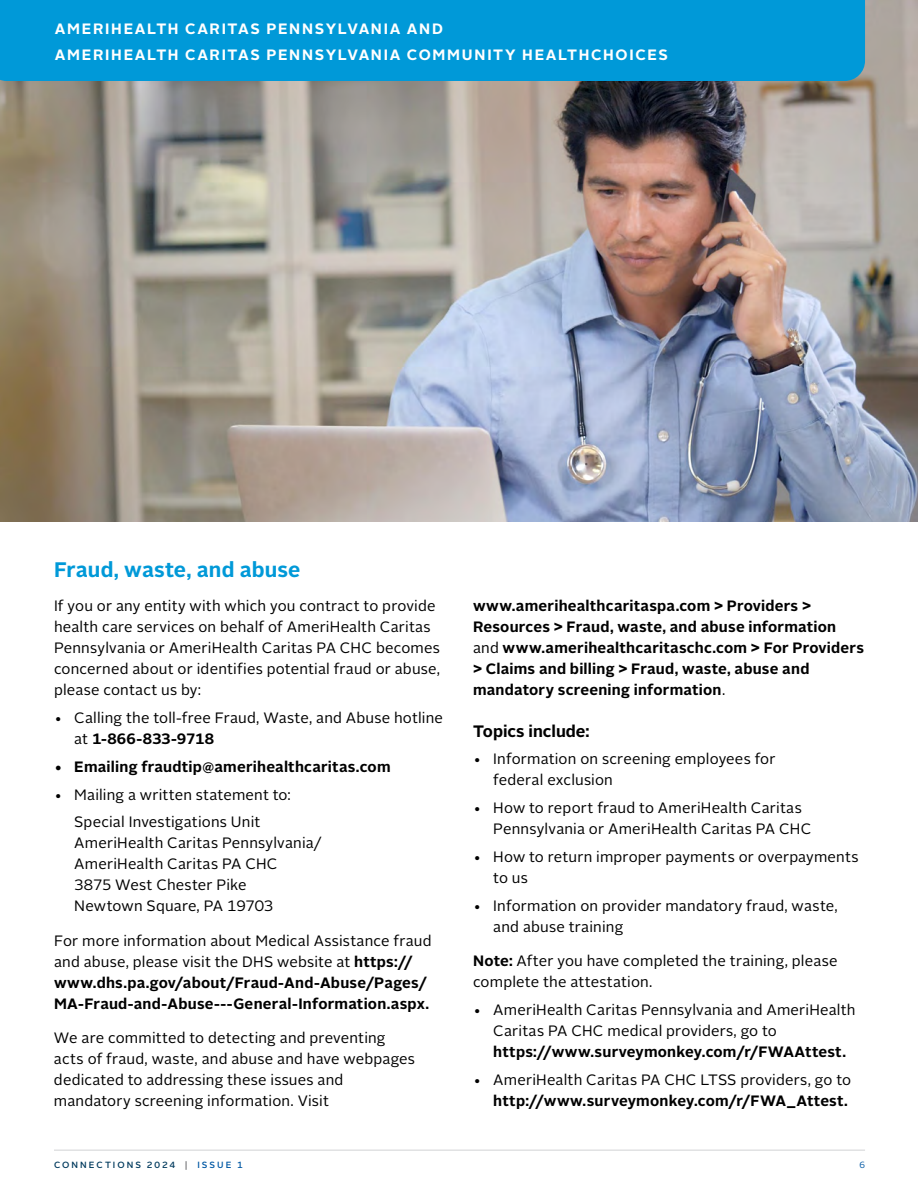
<style>
.page{position:relative;width:918px;height:1188px;background:#fff}
.page>*{position:absolute;margin:0;border:0;box-sizing:border-box;transform-origin:0 0}
.Header_with_Span{font:700 21px "Alright Sans";letter-spacing:.01em;color:#0099d8}
.Topic_Header{font:700 16.5px "Alright Sans";color:#000}
.Body_Copy{font:15px/21px "Alright Sans";letter-spacing:.015em;color:#000}
.Body_Copy-2{font:700 15px/21px "Alright Sans";letter-spacing:.015em;color:#000}
.t1{font:700 15px/25.5px "Alright Sans";letter-spacing:.11em;color:#fff}
.t2{font:500 9px "Alright Sans";letter-spacing:.23em;color:#003a5d}
.t3{font:9px "Alright Sans";color:#0058a4}
.s1{font-weight:700}
.s2{font-weight:400}
.s3{color:#6d6e71}
.s4{color:#0058a4}
</style>
<div class="page">
<hr style="left:54px;top:1150px;width:811px;height:1px;background:#d1d3d4">
<img style="left:0;top:0;width:918px;height:522px">
<div style="left:0;top:0;width:865px;height:81px;background:#0099d8"></div>
<p class="t1" style="left:55px;top:16px;width:615px">AMERIHEALTH CARITAS PENNSYLVANIA AND<br>AMERIHEALTH CARITAS PENNSYLVANIA COMMUNITY HEALTHCHOICES</p>
<p class="Header_with_Span" style="left:54px;top:555px;width:248px">Fraud, waste, and abuse</p>
<p class="Body_Copy" style="left:54px;top:596px;width:388px">If you or any entity with which you contract to provide health care services on behalf of AmeriHealth Caritas Pennsylvania or AmeriHealth Caritas PA CHC becomes concerned about or identifies potential fraud or abuse, please contact us by:</p>
<p class="Body_Copy" style="left:74px;top:708px;width:370px;text-indent:-20px">• Calling the toll-free Fraud, Waste, and Abuse hotline at <span class="s1">1-866-833-9718</span></p>
<p class="Body_Copy-2" style="left:54px;top:756px;width:338px">• Emailing fraudtip@amerihealthcaritas.com</p>
<p class="Body_Copy" style="left:54px;top:784px;width:238px">• Mailing a written statement to:</p>
<p class="Body_Copy" style="left:74px;top:812px;width:249px">Special Investigations Unit<br>AmeriHealth Caritas Pennsylvania/<br>AmeriHealth Caritas PA CHC<br>3875 West Chester Pike<br>Newtown Square, PA 19703</p>
<p class="Body_Copy-2" style="left:54px;top:930px;width:379px"><span class="s2">For more information about Medical Assistance fraud and abuse, please visit the DHS website at</span> https:// www.dhs.pa.gov/about/Fraud-And-Abuse/Pages/ MA-Fraud-and-Abuse---General-Information.aspx.</p>
<p class="Body_Copy" style="left:54px;top:1028px;width:363px">We are committed to detecting and preventing acts of fraud, waste, and abuse and have webpages dedicated to addressing these issues and mandatory screening information. Visit</p>
<p class="Body_Copy-2" style="left:473px;top:596px;width:392px">www.amerihealthcaritaspa.com &gt; Providers &gt; Resources &gt; Fraud, waste, and abuse information <span class="s2">and</span> www.amerihealthcaritaschc.com &gt; For Providers &gt; Claims and billing &gt; Fraud, waste, abuse and mandatory screening information<span class="s2">.</span></p>
<p class="Topic_Header" style="left:473px;top:719px;width:118px">Topics include:</p>
<p class="Body_Copy" style="left:493px;top:749px;width:284px;text-indent:-20px">• Information on screening employees for federal exclusion</p>
<p class="Body_Copy" style="left:493px;top:798px;width:320px;text-indent:-20px">• How to report fraud to AmeriHealth Caritas<br>Pennsylvania or AmeriHealth Caritas PA CHC</p>
<p class="Body_Copy" style="left:493px;top:846px;width:367px;text-indent:-20px">• How to return improper payments or overpayments to us</p>
<p class="Body_Copy" style="left:493px;top:895px;width:346px;text-indent:-20px">• Information on provider mandatory fraud, waste, and abuse training</p>
<p class="Body_Copy" style="left:473px;top:951px;width:366px"><span class="s1">Note:</span> After you have completed the training, please complete the attestation.</p>
<p class="Body_Copy" style="left:493px;top:999px;width:364px;text-indent:-20px">• AmeriHealth Caritas Pennsylvania and AmeriHealth<br>Caritas PA CHC medical providers, go to <span class="s1">https://www.surveymonkey.com/r/FWAAttest.</span></p>
<p class="Body_Copy" style="left:473px;top:1069px;width:380px;line-height:21.6px;text-align:right">• AmeriHealth Caritas PA CHC LTSS providers, go to <span class="s1">http://www.surveymonkey.com/r/FWA_Attest.</span></p>
<p class="t2" style="left:54px;top:1159px;width:190px">CONNECTIONS 2024 <span class="s3">|</span> <span class="s4">ISSUE 1</span></p>
<p class="t3" style="left:859px;top:1159px;width:7px">6</p>
</div>
